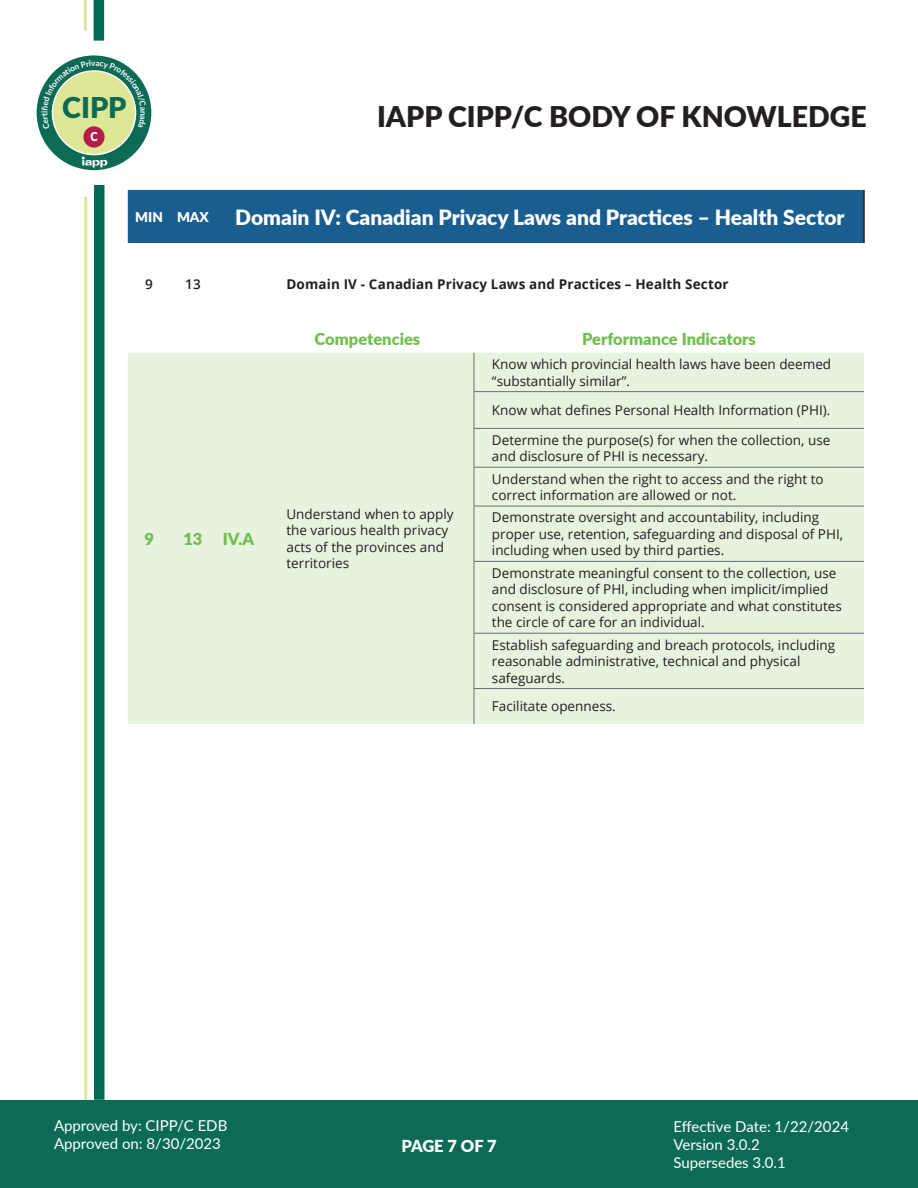
<style>
.page{position:relative;width:918px;height:1188px;background:#fff}
.page>*{position:absolute;margin:0;border:0;box-sizing:border-box;transform-origin:0 0}
.t1{font:900 28.8px "Lato";color:#0c6a55}
.t2{font:900 28.5px "Lato";color:#231f20}
.t3{font:900 21px "Lato";color:#fff}
.t4{font:900 16.5px "Lato";color:#70bf4c}
.t5{font:900 16.5px "Lato";letter-spacing:-.01em;color:#fff}
.t6{font:15px/18px "Lato";color:#fff}
.body_type{font:13.5px/16.5px "Open Sans";color:#231f20}
.body_type-2{font:700 13.5px "Open Sans";letter-spacing:.01em;color:#231f20}
.t7{font:900 13.5px "Lato";color:#fff}
.body_type-3{font:600 13.5px "Open Sans";color:#231f20}
.t8{font:900 12.3px "Lato";color:#fff;scale:.9 1}
.t9{font:700 8.25px "Lato";color:#fff}
</style>
<div class="page">
<div style="left:0;top:1100px;width:918px;height:88px;background:#0c6b55"></div>
<div style="left:37px;top:55px;width:114px;height:115px;background:#0c6a55;border-radius:50%"></div>
<div style="left:94px;top:0;width:10px;height:41px;background:#006a55"></div>
<hr style="left:84px;top:0;width:3px;height:31px;background:#dde797">
<div style="left:94px;top:185px;width:10px;height:915px;background:#006a55"></div>
<hr style="left:84px;top:197px;width:3px;height:903px;background:#dde797">
<div style="left:128px;top:190px;width:735px;height:53px;background:#1a5d8f"></div>
<div style="left:128px;top:353px;width:736px;height:371px;background:#e7f2df"></div>
<hr style="left:863px;top:190px;width:2px;height:53px;background:#231f20">
<hr style="left:474px;top:391px;width:390px;height:1px;background:#6c6d70">
<hr style="left:474px;top:428px;width:390px;height:1px;background:#6c6d70">
<hr style="left:474px;top:467px;width:390px;height:1px;background:#6c6d70">
<hr style="left:474px;top:506px;width:390px;height:1px;background:#6c6d70">
<hr style="left:474px;top:561px;width:390px;height:1px;background:#6c6d70">
<hr style="left:474px;top:633px;width:390px;height:1px;background:#6c6d70">
<hr style="left:474px;top:688px;width:390px;height:1px;background:#6c6d70">
<hr style="left:474px;top:353px;width:1px;height:38px;background:#6c6d70">
<hr style="left:474px;top:392px;width:1px;height:36px;background:#6c6d70">
<hr style="left:474px;top:429px;width:1px;height:38px;background:#6c6d70">
<hr style="left:474px;top:468px;width:1px;height:38px;background:#6c6d70">
<hr style="left:474px;top:506px;width:1px;height:55px;background:#6c6d70">
<hr style="left:474px;top:562px;width:1px;height:71px;background:#6c6d70">
<hr style="left:474px;top:634px;width:1px;height:54px;background:#6c6d70">
<hr style="left:474px;top:689px;width:1px;height:35px;background:#6c6d70">
<svg style="left:41px;top:60px;width:105px;height:108px"></svg>
<h1 class="t1" style="left:62px;top:86px;width:66px">CIPP</h1>
<p class="t8" style="left:90px;top:127px;width:10px">C</p>
<p class="t9" style="left:150px;top:111px;width:6px;rotate:90deg">n</p>
<h2 class="t2" style="left:377px;top:95px;width:491px">IAPP CIPP/C BODY OF KNOWLEDGE</h2>
<p class="t7" style="left:135px;top:207px;width:29px">MIN</p>
<p class="t7" style="left:177px;top:207px;width:33px">MAX</p>
<p class="t3" style="left:235px;top:201px;width:611px">Domain IV: Canadian Privacy Laws and Practices – Health Sector</p>
<p class="body_type-3" style="left:145px;top:275px;width:9px">9</p>
<p class="body_type-3" style="left:185px;top:275px;width:17px">13</p>
<p class="body_type-2" style="left:286px;top:274px;width:444px">Domain IV - Canadian Privacy Laws and Practices – Health Sector</p>
<p class="t4" style="left:144px;top:527px;width:11px">9</p>
<p class="t4" style="left:183px;top:527px;width:21px">13</p>
<p class="t4" style="left:223px;top:527px;width:33px">IV.A</p>
<p class="t4" style="left:315px;top:327px;width:107px">Competencies</p>
<p class="t4" style="left:582px;top:327px;width:175px">Performance Indicators</p>
<p class="body_type" style="left:286px;top:505px;width:169px">Understand when to apply the various health privacy acts of the provinces and territories</p>
<p class="body_type" style="left:492px;top:356px;width:341px">Know which provincial health laws have been deemed “substantially similar”.</p>
<p class="body_type" style="left:492px;top:402px;width:340px">Know what defines Personal Health Information (PHI).</p>
<p class="body_type" style="left:492px;top:431px;width:340px">Determine the purpose(s) for when the collection, use and disclosure of PHI is necessary.</p>
<p class="body_type" style="left:492px;top:470px;width:333px">Understand when the right to access and the right to correct information are allowed or not.</p>
<p class="body_type" style="left:492px;top:509px;width:353px">Demonstrate oversight and accountability, including proper use, retention, safeguarding and disposal of PHI, including when used by third parties.</p>
<p class="body_type" style="left:492px;top:564px;width:352px">Demonstrate meaningful consent to the collection, use and disclosure of PHI, including when implicit/implied consent is considered appropriate and what constitutes the circle of care for an individual.</p>
<p class="body_type" style="left:492px;top:636px;width:345px">Establish safeguarding and breach protocols, including reasonable administrative, technical and physical safeguards.</p>
<p class="body_type" style="left:492px;top:698px;width:125px">Facilitate openness.</p>
<p class="t6" style="left:54px;top:1116px;width:175px">Approved by: CIPP/C EDB<br>Approved on: 8/30/2023</p>
<p class="t6" style="left:674px;top:1117px;width:177px">Effective Date: 1/22/2024<br>Version 3.0.2<br>Supersedes 3.0.1</p>
<p class="t5" style="left:401px;top:1134px;width:97px">PAGE 7 OF 7</p>
</div>
